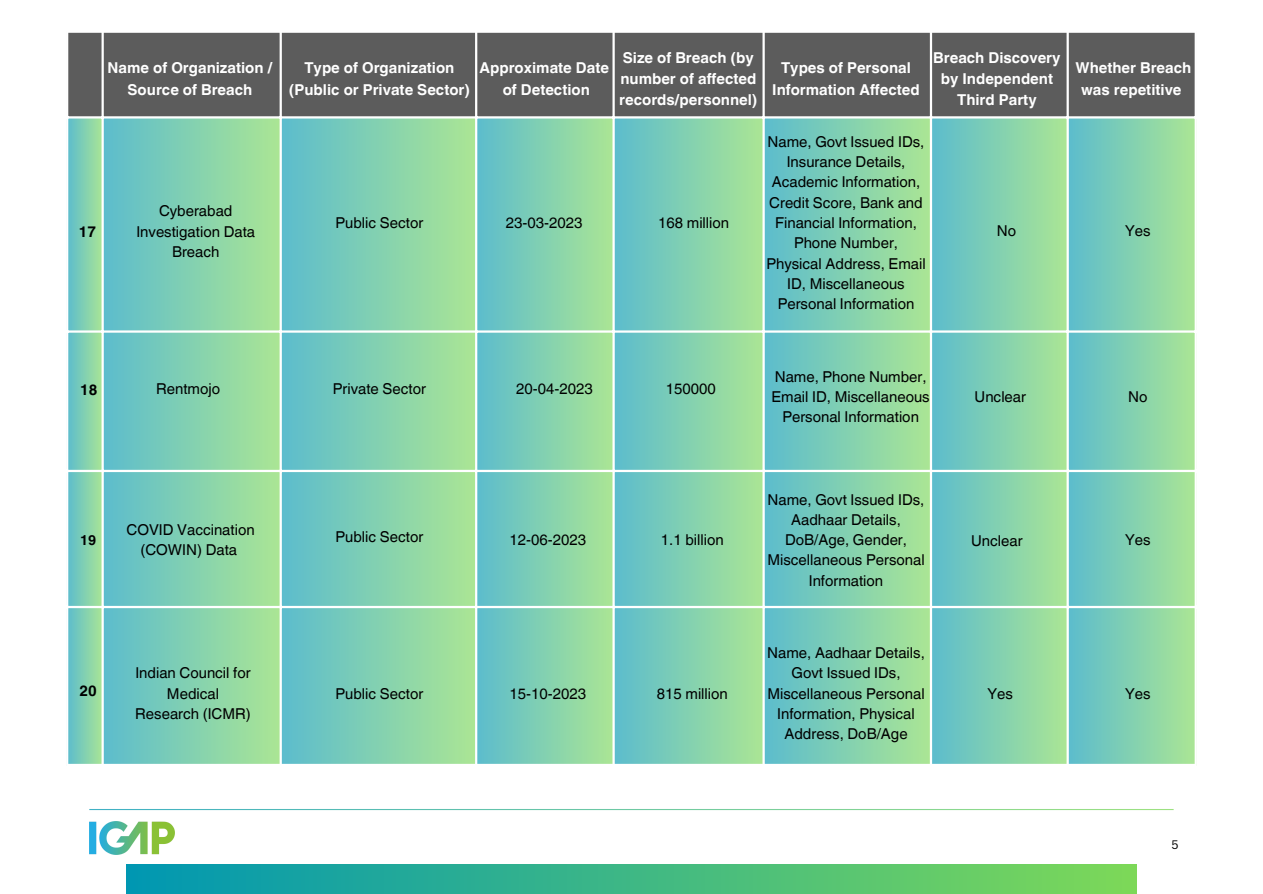
<style>
.page{position:relative;width:1263px;height:894px;background:#fff}
.page>*{position:absolute;margin:0;border:0;box-sizing:border-box;transform-origin:0 0}
.t1{font:15px/20.2px "Helvetica World";color:#000;text-align:center}
.t2{font:700 15px/21.3px "Helvetica World";color:#fff;text-align:center}
.t3{font:700 15px "Helvetica World";color:#000}
.t4{font:700 14.1px "Helvetica World";color:#000}
.t5{font:12px "Canva Sans";color:#000}
</style>
<div class="page">
<img style="left:89px;top:821px;width:86px;height:32px">
<div style="left:126px;top:864px;width:1011px;height:29px;background:linear-gradient(to right,#0097b2,#7dd958)"></div>
<div style="left:68px;top:33px;width:1127px;height:83px;background:#5c5c5c"></div>
<svg style="left:68px;top:118px;width:34px;height:212px;background:#85d1b3"></svg>
<div style="left:102px;top:117px;width:179px;height:215px;background:linear-gradient(to right,#5bbccd,#abe694)"></div>
<div style="left:280px;top:117px;width:196px;height:215px;background:linear-gradient(to right,#5bbcce,#abe594)"></div>
<div style="left:476px;top:117px;width:138px;height:215px;background:linear-gradient(to right,#5bbccd,#aae594)"></div>
<div style="left:613px;top:117px;width:151px;height:215px;background:linear-gradient(to right,#5bbcce,#abe694)"></div>
<div style="left:763px;top:117px;width:168px;height:215px;background:linear-gradient(to right,#5bbccd,#abe695)"></div>
<div style="left:931px;top:117px;width:137px;height:215px;background:linear-gradient(to right,#5bbccd,#abe694)"></div>
<div style="left:1067px;top:117px;width:129px;height:215px;background:linear-gradient(to right,#5bbcce,#abe694)"></div>
<svg style="left:68px;top:332px;width:34px;height:137px;background:#85d1b3"></svg>
<div style="left:102px;top:331px;width:179px;height:140px;background:linear-gradient(to right,#5bbccd,#abe694)"></div>
<div style="left:280px;top:331px;width:196px;height:140px;background:linear-gradient(to right,#5bbcce,#abe594)"></div>
<div style="left:476px;top:331px;width:138px;height:140px;background:linear-gradient(to right,#5bbccd,#aae594)"></div>
<div style="left:613px;top:331px;width:151px;height:140px;background:linear-gradient(to right,#5bbcce,#abe694)"></div>
<div style="left:763px;top:331px;width:168px;height:140px;background:linear-gradient(to right,#5bbccd,#abe695)"></div>
<div style="left:931px;top:331px;width:137px;height:140px;background:linear-gradient(to right,#5bbccd,#abe694)"></div>
<div style="left:1067px;top:331px;width:129px;height:140px;background:linear-gradient(to right,#5bbcce,#abe694)"></div>
<svg style="left:68px;top:472px;width:34px;height:133px;background:#85d1b3"></svg>
<div style="left:102px;top:470px;width:179px;height:137px;background:linear-gradient(to right,#5bbcce,#abe694)"></div>
<div style="left:280px;top:470px;width:196px;height:137px;background:linear-gradient(to right,#5bbcce,#abe594)"></div>
<div style="left:476px;top:470px;width:138px;height:137px;background:linear-gradient(to right,#5cbccd,#abe594)"></div>
<div style="left:613px;top:470px;width:151px;height:137px;background:linear-gradient(to right,#5bbcce,#abe694)"></div>
<div style="left:763px;top:470px;width:168px;height:137px;background:linear-gradient(to right,#5bbccd,#abe695)"></div>
<div style="left:931px;top:470px;width:137px;height:137px;background:linear-gradient(to right,#5cbccd,#abe694)"></div>
<div style="left:1067px;top:470px;width:129px;height:137px;background:linear-gradient(to right,#5bbcce,#abe694)"></div>
<svg style="left:68px;top:608px;width:34px;height:155px;background:#85d1b3"></svg>
<div style="left:102px;top:606px;width:179px;height:159px;background:linear-gradient(to right,#5bbcce,#abe694)"></div>
<div style="left:280px;top:606px;width:196px;height:159px;background:linear-gradient(to right,#5bbcce,#abe594)"></div>
<div style="left:476px;top:606px;width:138px;height:159px;background:linear-gradient(to right,#5cbcce,#abe594)"></div>
<div style="left:613px;top:606px;width:151px;height:159px;background:linear-gradient(to right,#5bbcce,#abe694)"></div>
<div style="left:763px;top:606px;width:168px;height:159px;background:linear-gradient(to right,#5bbccd,#abe695)"></div>
<div style="left:931px;top:606px;width:137px;height:159px;background:linear-gradient(to right,#5cbccd,#abe694)"></div>
<div style="left:1067px;top:606px;width:129px;height:159px;background:linear-gradient(to right,#5bbcce,#abe694)"></div>
<hr style="left:102px;top:33px;width:2px;height:730px;background:#fff">
<hr style="left:280px;top:33px;width:2px;height:730px;background:#fff">
<hr style="left:475px;top:33px;width:2px;height:730px;background:#fff">
<hr style="left:612px;top:33px;width:3px;height:730px;background:#fff">
<hr style="left:762px;top:33px;width:3px;height:730px;background:#fff">
<hr style="left:930px;top:33px;width:2px;height:730px;background:#fff">
<hr style="left:1066px;top:33px;width:3px;height:730px;background:#fff">
<hr style="left:1195px;top:33px;width:2px;height:730px;background:#fff">
<hr style="left:66px;top:116px;width:1131px;height:2px;background:#fff">
<hr style="left:66px;top:330px;width:1131px;height:2px;background:#fff">
<hr style="left:66px;top:469px;width:1131px;height:3px;background:#fff">
<hr style="left:66px;top:605px;width:1131px;height:3px;background:#fff">
<hr style="left:66px;top:763px;width:1131px;height:2px;background:#fff">
<h1 class="t3" style="left:79px;top:219px;width:19px">17</h1>
<h1 class="t2" style="left:108px;top:56px;width:166px">Name of Organization /<br>Source of Breach</h1>
<p class="t2" style="left:289px;top:56px;width:183px">Type of Organization (Public or Private Sector)</p>
<h1 class="t2" style="left:479px;top:56px;width:131px">Approximate Date of Detection</h1>
<p class="t2" style="left:619px;top:45px;width:140px;text-align:left">Size of Breach (by number of affected records/personnel)</p>
<h1 class="t1" style="left:136px;top:201px;width:120px">Cyberabad<br>Investigation Data<br>Breach</h1>
<h1 class="t1" style="left:336px;top:213px;width:89px">Public Sector</h1>
<p class="t1" style="left:506px;top:213px;width:78px">23-03-2023</p>
<p class="t1" style="left:658px;top:213px;width:72px">168 million</p>
<p class="t2" style="left:772px;top:56px;width:149px">Types of Personal<br>Information Affected</p>
<h1 class="t2" style="left:933px;top:45px;width:129px">Breach Discovery by Independent<br>Third Party</h1>
<p class="t2" style="left:1075px;top:56px;width:117px">Whether Breach was repetitive</p>
<h1 class="t1" style="left:766px;top:132px;width:161px">Name, Govt Issued IDs,<br>Insurance Details,<br>Academic Information,<br>Credit Score, Bank and<br>Financial Information,<br>Phone Number,<br>Physical Address, Email<br>ID, Miscellaneous<br>Personal Information</h1>
<p class="t1" style="left:997px;top:221px;width:21px">No</p>
<p class="t1" style="left:1125px;top:221px;width:27px">Yes</p>
<p class="t3" style="left:80px;top:377px;width:19px">18</p>
<p class="t1" style="left:156px;top:379px;width:65px">Rentmojo</p>
<p class="t1" style="left:333px;top:379px;width:95px">Private Sector</p>
<p class="t1" style="left:516px;top:379px;width:78px">20-04-2023</p>
<p class="t1" style="left:666px;top:379px;width:52px">150000</p>
<p class="t1" style="left:771px;top:366px;width:160px">Name, Phone Number,<br>Email ID, Miscellaneous<br>Personal Information</p>
<p class="t1" style="left:975px;top:386px;width:53px">Unclear</p>
<p class="t1" style="left:1128px;top:386px;width:21px">No</p>
<p class="t4" style="left:80px;top:528px;width:18px">19</p>
<p class="t1" style="left:127px;top:519px;width:130px">COVID Vaccination (COWIN) Data</p>
<p class="t1" style="left:336px;top:526px;width:89px">Public Sector</p>
<p class="t1" style="left:509px;top:529px;width:78px">12-06-2023</p>
<p class="t1" style="left:661px;top:529px;width:64px">1.1 billion</p>
<p class="t3" style="left:79px;top:678px;width:19px">20</p>
<p class="t1" style="left:135px;top:663px;width:117px">Indian Council for<br>Medical<br>Research (ICMR)</p>
<p class="t1" style="left:336px;top:683px;width:89px">Public Sector</p>
<p class="t1" style="left:509px;top:683px;width:78px">15-10-2023</p>
<p class="t1" style="left:657px;top:683px;width:72px">815 million</p>
<p class="t1" style="left:767px;top:489px;width:159px">Name, Govt Issued IDs,<br>Aadhaar Details,<br>DoB/Age, Gender,<br>Miscellaneous Personal<br>Information</p>
<p class="t1" style="left:767px;top:642px;width:159px">Name, Aadhaar Details,<br>Govt Issued IDs,<br>Miscellaneous Personal<br>Information, Physical<br>Address, DoB/Age</p>
<p class="t1" style="left:971px;top:530px;width:53px">Unclear</p>
<p class="t1" style="left:988px;top:683px;width:27px">Yes</p>
<p class="t1" style="left:1125px;top:529px;width:27px">Yes</p>
<p class="t1" style="left:1125px;top:683px;width:27px">Yes</p>
<p class="t5" style="left:1171px;top:835px;width:9px">5</p>
</div>
